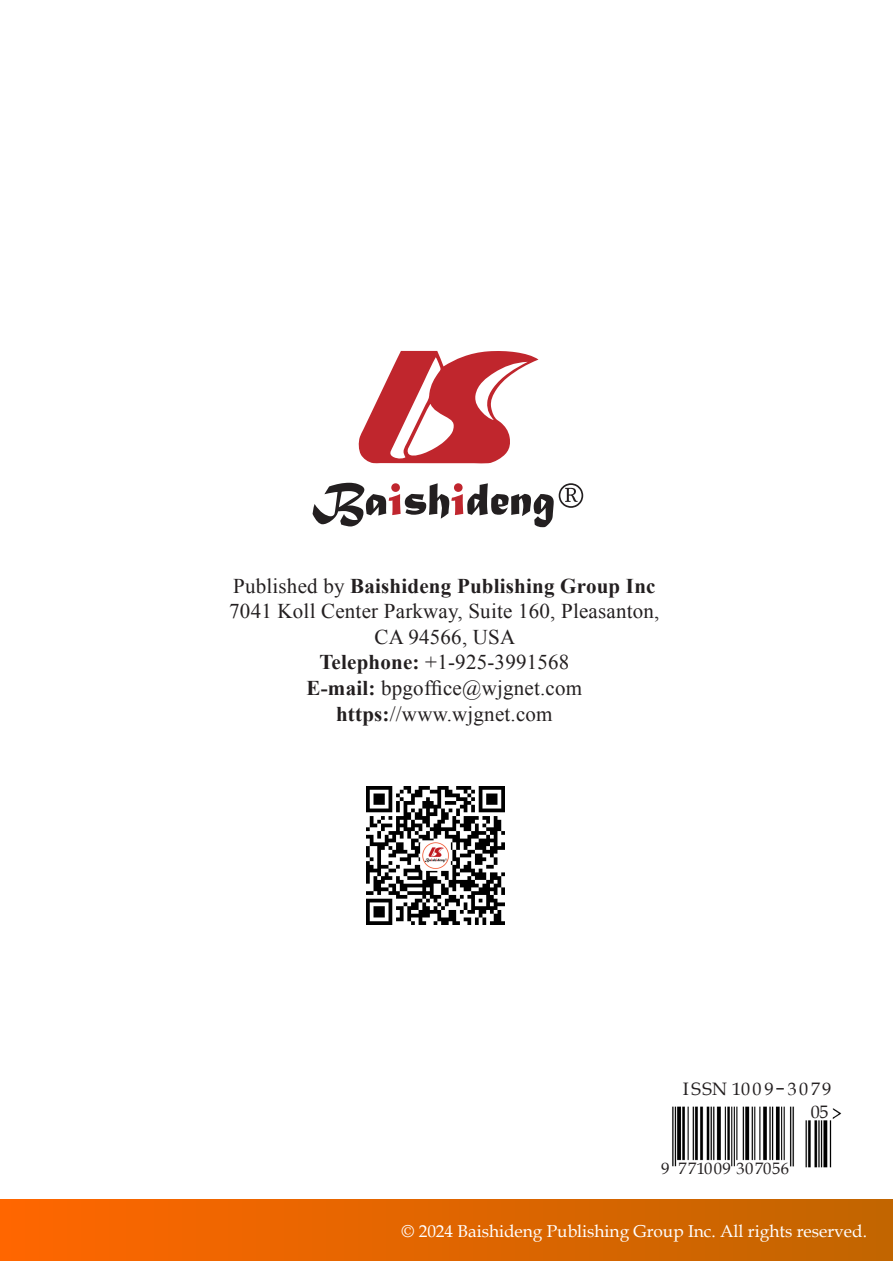
<style>
.page{position:relative;width:893px;height:1263px;background:#fff}
.page>*{position:absolute;margin:0;border:0;box-sizing:border-box;transform-origin:0 0}
.t1{font:21px "Times New Roman";letter-spacing:.01em;color:#231f20}
.t2{font:700 21px "Times New Roman";letter-spacing:.01em;color:#231f20}
.t3{font:18px "Book Antiqua";letter-spacing:.12em;color:#231f20}
.t4{font:17.25px "Book Antiqua";color:#fff}
.t5{font:16.5px "Book Antiqua";letter-spacing:.03em;color:#231f20}
.s1{font-weight:400}
.s2{font-weight:700}
</style>
<div class="page">
<img style="left:672px;top:1106px;width:170px;height:62px">
<svg style="left:358px;top:351px;width:180px;height:113px"></svg>
<svg style="left:313px;top:483px;width:270px;height:44px"></svg>
<div style="left:0;top:1200px;width:893px;height:60px;background:linear-gradient(to right,#f60,#c16500)"></div>
<img style="left:367px;top:787px;width:138px;height:138px">
<p class="t2" style="left:233px;top:571px;width:424px"><span class="s1">Published by</span> Baishideng Publishing Group Inc</p>
<p class="t1" style="left:229px;top:597px;width:432px">7041 Koll Center Parkway, Suite 160, Pleasanton,</p>
<p class="t1" style="left:375px;top:623px;width:142px">CA 94566, USA</p>
<p class="t1" style="left:319px;top:648px;width:252px"><span class="s2">Telephone:</span> +1-925-3991568</p>
<p class="t1" style="left:307px;top:674px;width:277px"><span class="s2">E-mail:</span> bpgoffice@wjgnet.com</p>
<p class="t1" style="left:336px;top:700px;width:218px"><span class="s2">https:</span>//www.wjgnet.com</p>
<p class="t3" style="left:683px;top:1077px;width:92px">ISSN 1009</p>
<p class="t3" style="left:788px;top:1077px;width:45px">3079</p>
<p class="t3" style="left:811px;top:1099px;width:19px">05</p>
<p class="t5" style="left:661px;top:1157px;width:10px">9</p>
<p class="t5" style="left:678px;top:1157px;width:112px">771009 307056</p>
<p class="t4" style="left:401px;top:1219px;width:467px">© 2024 Baishideng Publishing Group Inc. All rights reserved.</p>
</div>
